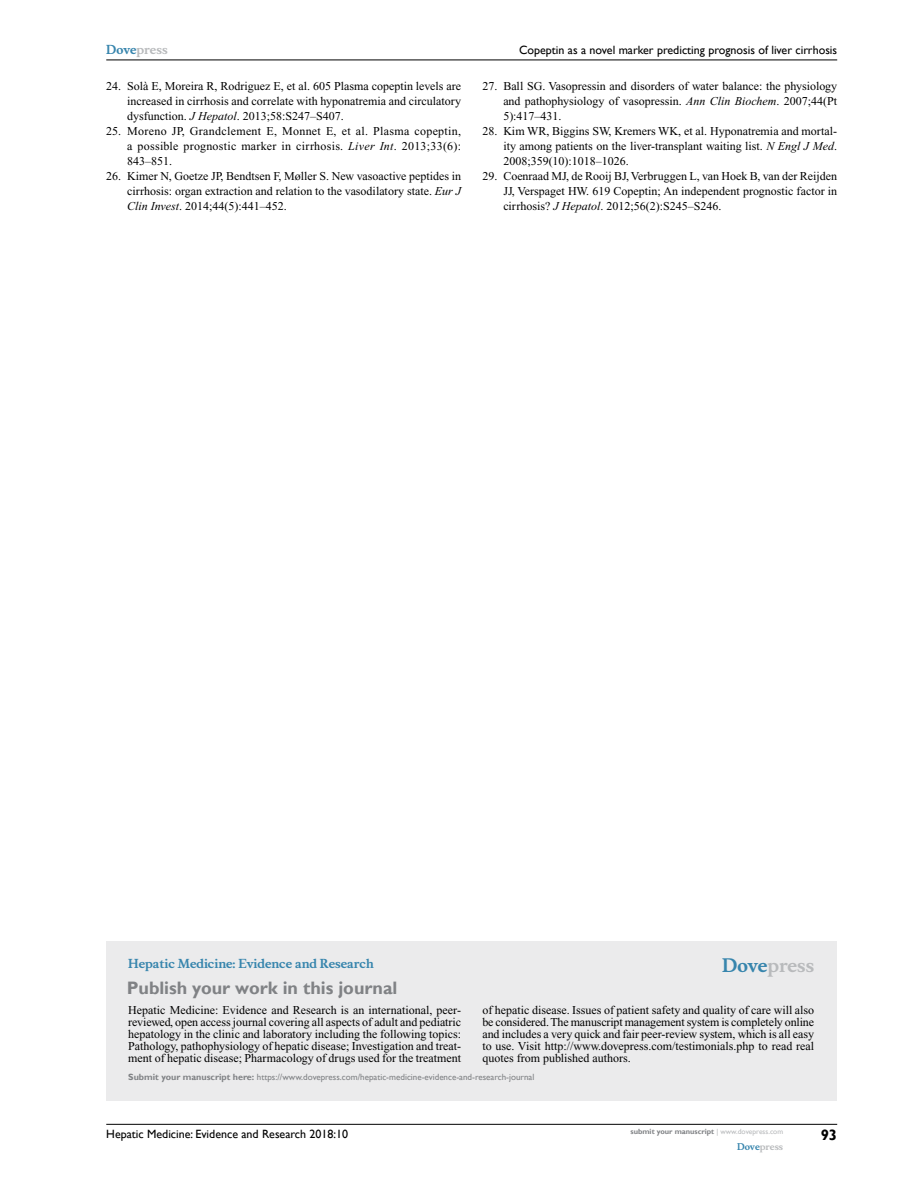
<style>
.page{position:relative;width:918px;height:1188px;background:#fff}
.page>*{position:absolute;margin:0;border:0;box-sizing:border-box;transform-origin:0 0}
.t1{font:700 18px "Gill Sans";color:#808285}
.t2{font:700 18px "Musee";color:#b8babc}
.t3{font:700 15px "Gill Sans";color:#000}
.t4{font:12px/15px "Times New Roman";color:#000;text-align:justify}
.t5{font:12px "Gill Sans";color:#000}
.t6{font:700 12px "Musee";color:#3785ad}
.t7{font:700 12px "Musee";color:#b8babc}
.t8{font:9px "Gill Sans";color:#808285}
.t9{font:700 9px "Musee";color:#b8babc}
.t10{font:700 7.5px "Gill Sans";color:#808285}
.s1{color:#3785ad}
.s2{font-style:italic}
.s3{font-weight:700}
.s4{font-weight:400;color:#b8babc}
</style>
<div class="page">
<div style="left:106px;top:941px;width:731px;height:159px;background:#ebebec"></div>
<hr style="left:106px;top:1124px;width:731px;height:1px;background:#000">
<hr style="left:106px;top:60px;width:731px;height:1px;background:#000">
<p class="t7" style="left:106px;top:43px;width:63px"><span class="s1">Dove</span>press</p>
<p class="t4" style="left:127px;top:79px;width:335px;text-indent:-21px">24. Solà E, Moreira R, Rodriguez E, et al. 605 Plasma copeptin levels are increased in cirrhosis and correlate with hyponatremia and circulatory dysfunction. <span class="s2">J Hepatol</span>. 2013;58:S247–S407.</p>
<p class="t4" style="left:127px;top:124px;width:335px;text-indent:-21px">25. Moreno JP, Grandclement E, Monnet E, et al. Plasma copeptin, a possible prognostic marker in cirrhosis. <span class="s2">Liver Int</span>. 2013;33(6):<br>843–851.</p>
<p class="t4" style="left:127px;top:169px;width:335px;text-indent:-21px">26. Kimer N, Goetze JP, Bendtsen F, Møller S. New vasoactive peptides in cirrhosis: organ extraction and relation to the vasodilatory state. <span class="s2">Eur J Clin Invest</span>. 2014;44(5):441–452.</p>
<p class="t5" style="left:519px;top:43px;width:320px">Copeptin as a novel marker predicting prognosis of liver cirrhosis</p>
<p class="t4" style="left:503px;top:79px;width:335px;text-indent:-21px">27. Ball SG. Vasopressin and disorders of water balance: the physiology and pathophysiology of vasopressin. <span class="s2">Ann Clin Biochem</span>. 2007;44(Pt 5):417–431.</p>
<p class="t4" style="left:503px;top:124px;width:335px;text-indent:-21px">28. Kim WR, Biggins SW, Kremers WK, et al. Hyponatremia and mortal&shy;ity among patients on the liver-transplant waiting list. <span class="s2">N Engl J Med</span>.<br>2008;359(10):1018–1026.</p>
<p class="t4" style="left:503px;top:169px;width:335px;text-indent:-21px">29. Coenraad MJ, de Rooij BJ, Verbruggen L, van Hoek B, van der Reijden JJ, Verspaget HW. 619 Copeptin; An independent prognostic factor in cirrhosis? <span class="s2">J Hepatol</span>. 2012;56(2):S245–S246.</p>
<p class="t6" style="left:128px;top:956px;width:247px">Hepatic Medicine: Evidence and Research</p>
<h1 class="t1" style="left:127px;top:977px;width:272px">Publish your work in this journal</h1>
<h1 class="t2" style="left:722px;top:955px;width:94px"><span class="s1">Dove</span>press</h1>
<p class="t4" style="left:128px;top:1004px;width:334px;line-height:12px">Hepatic Medicine: Evidence and Research is an international, peer&shy;reviewed, open access journal covering all aspects of adult and pediatric hepatology in the clinic and laboratory including the following topics:<br>Pathology, pathophysiology of hepatic disease; Investigation and treat&shy;ment of hepatic disease; Pharmacology of drugs used for the treatment</p>
<p class="t4" style="left:482px;top:1004px;width:333px;line-height:12px">of hepatic disease. Issues of patient safety and quality of care will also be considered. The manuscript management system is completely online and includes a very quick and fair peer-review system, which is all easy to use. Visit http://www.dovepress.com/testimonials.php to read real quotes from published authors.</p>
<p class="t8" style="left:128px;top:1072px;width:408px"><span class="s3">Submit your manuscript here:</span> https://www.dovepress.com/hepatic-medicine-evidence-and-research-journal</p>
<p class="t5" style="left:106px;top:1127px;width:243px">Hepatic Medicine: Evidence and Research 2018:10</p>
<p class="t10" style="left:631px;top:1127px;width:154px">submit your manuscript <span class="s4">| www.dovepress.com</span></p>
<p class="t9" style="left:737px;top:1141px;width:48px"><span class="s1">Dove</span>press</p>
<p class="t3" style="left:821px;top:1126px;width:18px">93</p>
</div>
